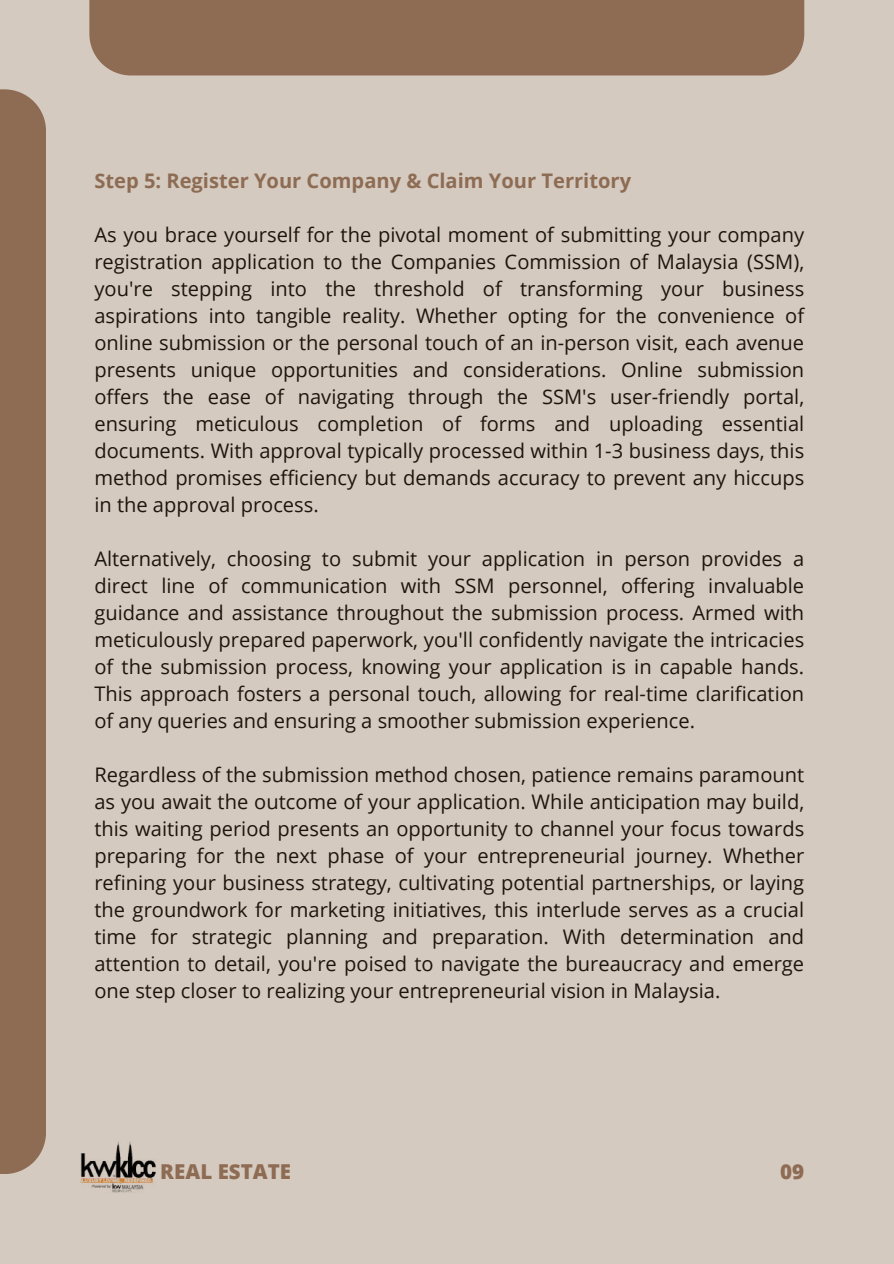
<style>
.page{position:relative;width:894px;height:1264px;background:#fff}
.page>*{position:absolute;margin:0;border:0;box-sizing:border-box;transform-origin:0 0}
.t1{font:800 20.55px "Open Sans";color:#8e6c54}
.t2{font:20.1px/27px "Open Sans";color:#1d160e;text-align:justify}
.t3{font:700 20.1px "Open Sans";color:#8e6c54}
</style>
<div class="page">
<div style="left:0;top:0;width:893px;height:1263px;background:#d5cac0"></div>
<div style="left:0;top:89px;width:46px;height:1084px;background:#8e6c54"></div>
<div style="left:89px;top:0;width:715px;height:75px;background:#8e6c54"></div>
<img style="left:80px;top:1141px;width:76px;height:52px">
<p class="t3" style="left:94px;top:166px;width:538px">Step 5: Register Your Company &amp; Claim Your Territory</p>
<p class="t2" style="left:94px;top:220px;width:711px">As you brace yourself for the pivotal moment of submitting your company registration application to the Companies Commission of Malaysia (SSM), you're stepping into the threshold of transforming your business aspirations into tangible reality. Whether opting for the convenience of online submission or the personal touch of an in-person visit, each avenue presents unique opportunities and considerations. Online submission offers the ease of navigating through the SSM's user-friendly portal, ensuring meticulous completion of forms and uploading essential documents. With approval typically processed within 1-3 business days, this method promises efficiency but demands accuracy to prevent any hiccups in the approval process.</p>
<p class="t2" style="left:94px;top:544px;width:711px">Alternatively, choosing to submit your application in person provides a direct line of communication with SSM personnel, offering invaluable guidance and assistance throughout the submission process. Armed with meticulously prepared paperwork, you'll confidently navigate the intricacies of the submission process, knowing your application is in capable hands.<br>This approach fosters a personal touch, allowing for real-time clarification of any queries and ensuring a smoother submission experience.</p>
<p class="t2" style="left:94px;top:760px;width:711px">Regardless of the submission method chosen, patience remains paramount as you await the outcome of your application. While anticipation may build, this waiting period presents an opportunity to channel your focus towards preparing for the next phase of your entrepreneurial journey. Whether refining your business strategy, cultivating potential partnerships, or laying the groundwork for marketing initiatives, this interlude serves as a crucial time for strategic planning and preparation. With determination and attention to detail, you're poised to navigate the bureaucracy and emerge one step closer to realizing your entrepreneurial vision in Malaysia.</p>
<p class="t1" style="left:160px;top:1157px;width:132px">REAL ESTATE</p>
<p class="t1" style="left:780px;top:1157px;width:26px">09</p>
</div>
